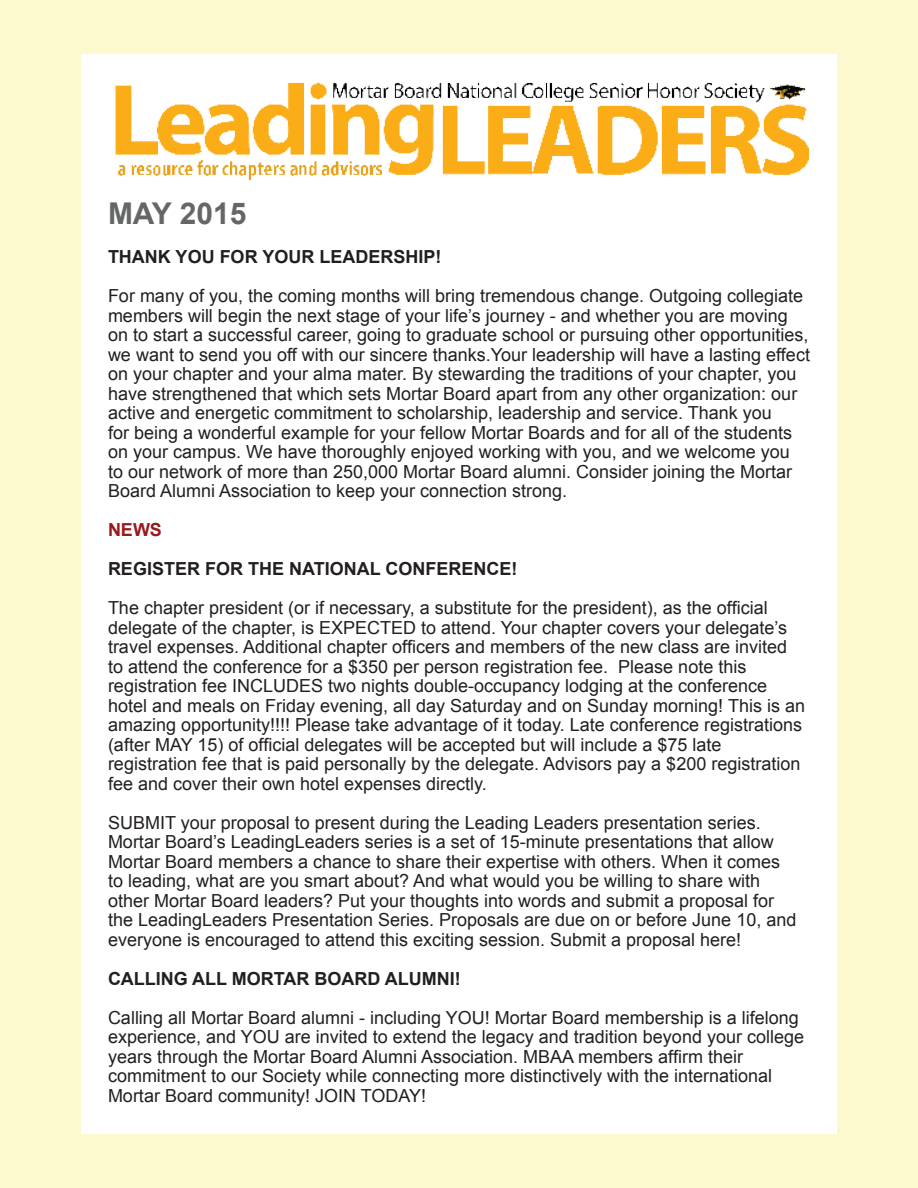
<style>
.page{position:relative;width:918px;height:1188px;background:#fcf9ce}
.page>*{position:absolute;margin:0;border:0;box-sizing:border-box;transform-origin:0 0}
.t1{font:700 30px "Arial";color:#656666}
.t2{font:18px/19.5px "Arial";color:#231f20}
.t3{font:700 18px "Arial";color:#231f20}
.t4{font:700 18px "Arial";color:#991a1e}
</style>
<div class="page">
<div style="left:81px;top:54px;width:756px;height:1080px;background:#fff"></div>
<img style="left:115px;top:83px;width:694px;height:97px">
<p class="t1" style="left:108px;top:194px;width:140px">MAY 2015</p>
<p class="t3" style="left:108px;top:245px;width:335px">THANK YOU FOR YOUR LEADERSHIP!</p>
<p class="t2" style="left:108px;top:286px;width:704px">For many of you, the coming months will bring tremendous change. Outgoing collegiate members will begin the next stage of your life’s journey - and whether you are moving on to start a successful career, going to graduate school or pursuing other opportunities, we want to send you off with our sincere thanks.Your leadership will have a lasting effect on your chapter and your alma mater. By stewarding the traditions of your chapter, you have strengthened that which sets Mortar Board apart from any other organization: our active and energetic commitment to scholarship, leadership and service. Thank you<br>for being a wonderful example for your fellow Mortar Boards and for all of the students on your campus. We have thoroughly enjoyed working with you, and we welcome you<br>to our network of more than 250,000 Mortar Board alumni. Consider joining the Mortar Board Alumni Association to keep your connection strong.</p>
<p class="t4" style="left:108px;top:518px;width:55px">NEWS</p>
<p class="t3" style="left:108px;top:557px;width:411px">REGISTER FOR THE NATIONAL CONFERENCE!</p>
<p class="t2" style="left:108px;top:598px;width:699px">The chapter president (or if necessary, a substitute for the president), as the official delegate of the chapter, is EXPECTED to attend. Your chapter covers your delegate’s travel expenses. Additional chapter officers and members of the new class are invited to attend the conference for a $350 per person registration fee. Please note this registration fee INCLUDES two nights double-occupancy lodging at the conference hotel and meals on Friday evening, all day Saturday and on Sunday morning! This is an amazing opportunity!!!! Please take advantage of it today. Late conference registrations (after MAY 15) of official delegates will be accepted but will include a $75 late registration fee that is paid personally by the delegate. Advisors pay a $200 registration fee and cover their own hotel expenses directly.</p>
<p class="t2" style="left:108px;top:813px;width:690px">SUBMIT your proposal to present during the Leading Leaders presentation series.<br>Mortar Board’s LeadingLeaders series is a set of 15-minute presentations that allow Mortar Board members a chance to share their expertise with others. When it comes to leading, what are you smart about? And what would you be willing to share with other Mortar Board leaders? Put your thoughts into words and submit a proposal for the LeadingLeaders Presentation Series. Proposals are due on or before June 10, and everyone is encouraged to attend this exciting session. Submit a proposal here!</p>
<p class="t3" style="left:108px;top:967px;width:354px">CALLING ALL MORTAR BOARD ALUMNI!</p>
<p class="t2" style="left:108px;top:1008px;width:698px">Calling all Mortar Board alumni - including YOU! Mortar Board membership is a lifelong experience, and YOU are invited to extend the legacy and tradition beyond your college years through the Mortar Board Alumni Association. MBAA members affirm their commitment to our Society while connecting more distinctively with the international Mortar Board community! JOIN TODAY!</p>
</div>
